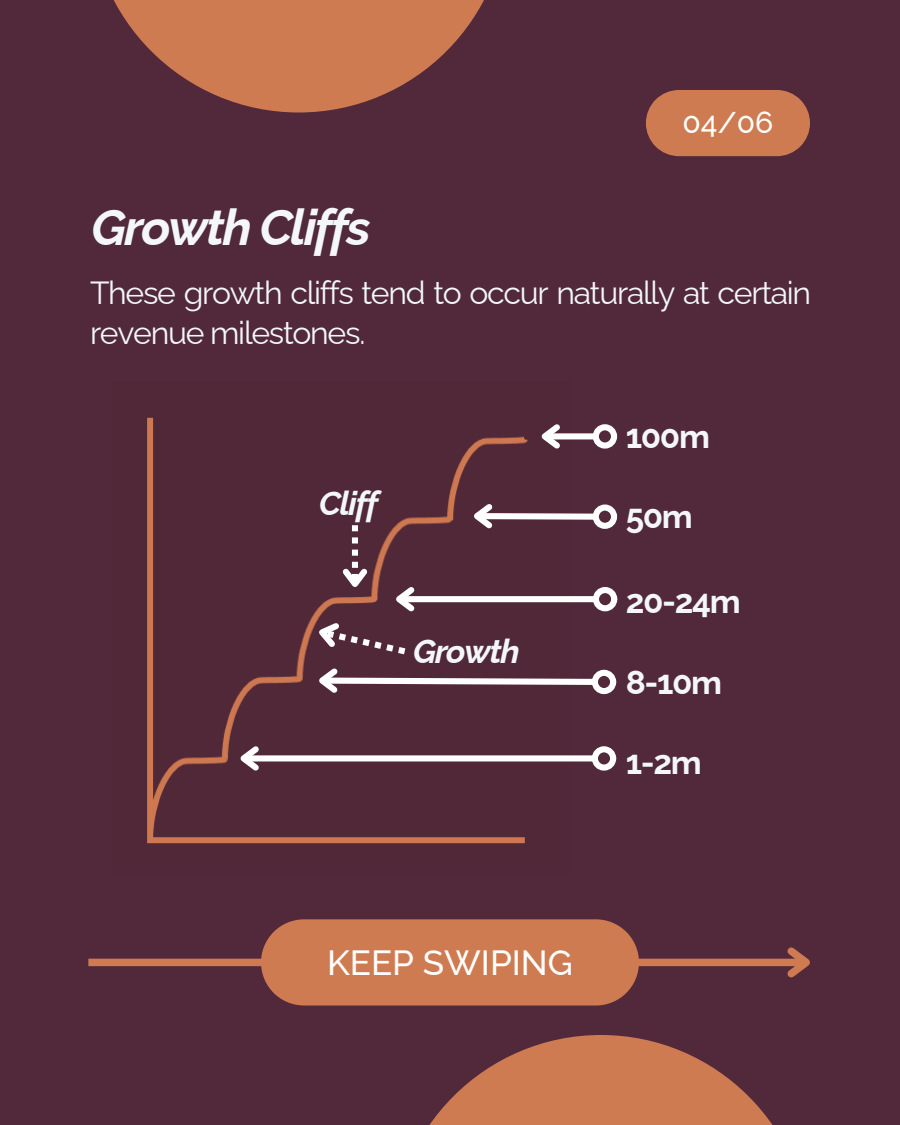
<style>
.page{position:relative;width:900px;height:1125px;background:#52293a}
.page>*{position:absolute;margin:0;border:0;box-sizing:border-box;transform-origin:0 0}
.t1{font:italic 700 50px "Raleway";letter-spacing:-.04em;color:#f3f6fa}
.t2{font:500 35px "Raleway";color:#fff}
.t3{font:700 33.3px "Raleway";letter-spacing:-.04em;color:#f3f6fa}
.t4{font:italic 700 33.3px "Raleway";letter-spacing:-.04em;color:#f3f6fa}
.t5{font:32px/39.8px "Raleway";letter-spacing:-.04em;color:#f3f6fa}
.t6{font:500 30px "Raleway";color:#fff}
</style>
<div class="page">
<svg style="left:113px;top:0;width:371px;height:112px;fill:#cf7b52"></svg>
<svg style="left:429px;top:1035px;width:344px;height:90px;fill:#cf7b52"></svg>
<svg style="left:646px;top:90px;width:164px;height:66px;background:#c4734f"></svg>
<div style="left:88px;top:959px;width:718px;height:7px;background:#cf7b52"></div>
<svg style="left:781px;top:947px;width:29px;height:31px"></svg>
<svg style="left:261px;top:919px;width:378px;height:87px;background:#c77650"></svg>
<img style="left:147px;top:417px;width:423px;height:427px">
<div style="left:244px;top:755px;width:349px;height:6px;background:#fff"></div>
<div style="left:592px;top:746px;width:24px;height:25px;border:6px solid #fff;border-radius:50%"></div>
<svg style="left:233px;top:741px;width:31px;height:35px"></svg>
<div style="left:592px;top:670px;width:24px;height:24px;border:6px solid #fff;border-radius:50%"></div>
<svg style="left:312px;top:663px;width:287px;height:35px"></svg>
<div style="left:399px;top:596px;width:195px;height:6px;background:#fff"></div>
<div style="left:593px;top:587px;width:24px;height:24px;border:6px solid #fff;border-radius:50%"></div>
<svg style="left:308px;top:525px;width:112px;height:129px"></svg>
<div style="left:593px;top:505px;width:24px;height:24px;border:6px solid #fff;border-radius:50%"></div>
<svg style="left:467px;top:498px;width:133px;height:36px"></svg>
<div style="left:545px;top:433px;width:49px;height:6px;background:#fff"></div>
<div style="left:593px;top:424px;width:24px;height:25px;border:6px solid #fff;border-radius:50%"></div>
<svg style="left:535px;top:419px;width:30px;height:35px"></svg>
<h3 class="t1" style="left:92px;top:198px;width:281px">Growth Cliffs</h3>
<p class="t6" style="left:683px;top:105px;width:92px">04/06</p>
<h2 class="t5" style="left:90px;top:273px;width:723px">These growth cliffs tend to occur naturally at certain revenue milestones.</h2>
<h2 class="t4" style="left:319px;top:484px;width:61px">Cliff</h2>
<h2 class="t4" style="left:413px;top:632px;width:108px">Growth</h2>
<h4 class="t3" style="left:421px;top:632px;width:113px">Growth</h4>
<h2 class="t3" style="left:626px;top:417px;width:86px">100m</h2>
<h2 class="t3" style="left:626px;top:496px;width:69px">50m</h2>
<h2 class="t3" style="left:626px;top:581px;width:117px">20-24m</h2>
<h2 class="t3" style="left:626px;top:663px;width:98px">8-10m</h2>
<h2 class="t3" style="left:626px;top:742px;width:78px">1-2m</h2>
<h1 class="t2" style="left:327px;top:942px;width:247px">KEEP SWIPING</h1>
</div>
